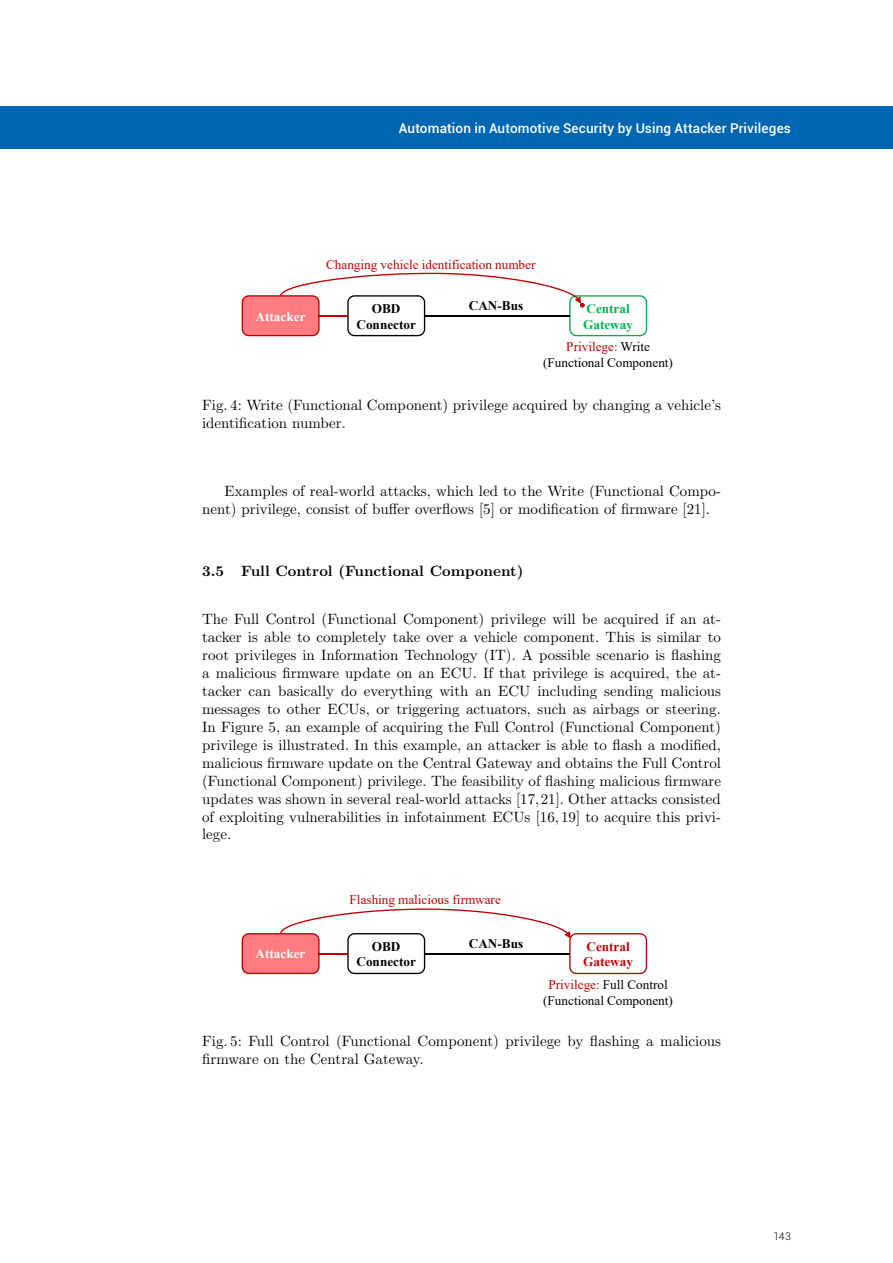
<style>
.page{position:relative;width:893px;height:1263px;background:#fff}
.page>*{position:absolute;margin:0;border:0;box-sizing:border-box;transform-origin:0 0}
.t1{font:15px/18px "CMR10";color:#000}
.t2{font:15px "CMBX10";color:#000}
.t3{font:500 13.5px "Roboto";letter-spacing:.01em;color:#fff}
.t4{font:13.2px/15.8px "Times New Roman";color:#000;text-align:center}
.t5{font:13.2px "Times New Roman";color:#c00000}
.t6{font:700 13.2px/15.8px "Times New Roman";color:#000;text-align:center}
.t7{font:700 13.2px "Times New Roman";color:#fff}
.t8{font:700 13.2px/15.8px "Times New Roman";color:#00b050}
.t9{font:700 13.2px/15.8px "Times New Roman";color:#c00000}
.t10{font:300 10.5px "Roboto";color:#000}
.s1{color:#c00000}
</style>
<div class="page">
<svg style="left:242px;top:273px;width:405px;height:63px"></svg>
<svg style="left:242px;top:908px;width:405px;height:66px"></svg>
<div style="left:0;top:106px;width:893px;height:43px;background:#0066b1"></div>
<p class="t3" style="left:399px;top:118px;width:393px">Automation in Automotive Security by Using Attacker Privileges</p>
<p class="t7" style="left:256px;top:307px;width:52px">Attacker</p>
<p class="t5" style="left:326px;top:255px;width:211px">Changing vehicle identification number</p>
<p class="t6" style="left:356px;top:300px;width:61px">OBD<br>Connector</p>
<p class="t6" style="left:469px;top:297px;width:56px">CAN-Bus</p>
<p class="t8" style="left:583px;top:300px;width:51px">Central<br>Gateway</p>
<p class="t4" style="left:543px;top:339px;width:131px"><span class="s1">Privilege:</span> Write (Functional Component)</p>
<p class="t1" style="left:202px;top:397px;width:520px">Fig. 4: Write (Functional Component) privilege acquired by changing a vehicle’s identification number.</p>
<p class="t1" style="left:202px;top:483px;width:520px;text-indent:22px">Examples of real-world attacks, which led to the Write (Functional Compo&shy;nent) privilege, consist of buffer overflows [5] or modification of firmware [21].</p>
<p class="t2" style="left:202px;top:565px;width:323px">3.5 Full Control (Functional Component)</p>
<p class="t1" style="left:202px;top:611px;width:520px;text-align:justify">The Full Control (Functional Component) privilege will be acquired if an at&shy;tacker is able to completely take over a vehicle component. This is similar to root privileges in Information Technology (IT). A possible scenario is flashing a malicious firmware update on an ECU. If that privilege is acquired, the at&shy;tacker can basically do everything with an ECU including sending malicious messages to other ECUs, or triggering actuators, such as airbags or steering.<br>In Figure 5, an example of acquiring the Full Control (Functional Component) privilege is illustrated. In this example, an attacker is able to flash a modified, malicious firmware update on the Central Gateway and obtains the Full Control (Functional Component) privilege. The feasibility of flashing malicious firmware updates was shown in several real-world attacks [17,21]. Other attacks consisted of exploiting vulnerabilities in infotainment ECUs [16, 19] to acquire this privi&shy;lege.</p>
<p class="t7" style="left:256px;top:944px;width:51px">Attacker</p>
<p class="t5" style="left:350px;top:890px;width:153px">Flashing malicious firmware</p>
<p class="t6" style="left:356px;top:938px;width:61px">OBD<br>Connector</p>
<p class="t6" style="left:469px;top:935px;width:56px">CAN-Bus</p>
<p class="t9" style="left:583px;top:938px;width:51px">Central<br>Gateway</p>
<p class="t4" style="left:543px;top:976px;width:131px"><span class="s1">Privilege:</span> Full Control (Functional Component)</p>
<p class="t1" style="left:202px;top:1033px;width:520px">Fig. 5: Full Control (Functional Component) privilege by flashing a malicious firmware on the Central Gateway.</p>
<p class="t10" style="left:773px;top:1229px;width:19px">143</p>
</div>
